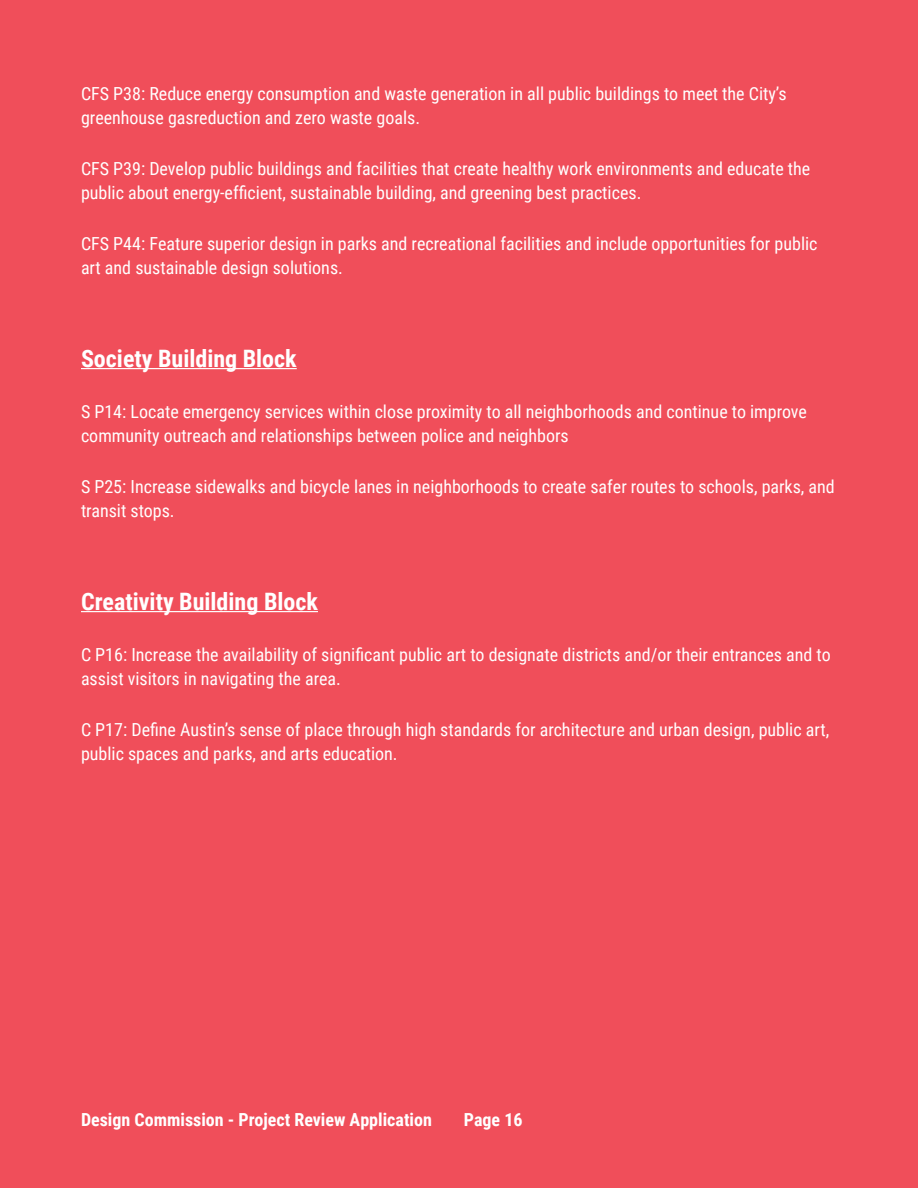
<style>
.page{position:relative;width:918px;height:1188px;background:#f04e5a}
.page>*{position:absolute;margin:0;border:0;box-sizing:border-box;transform-origin:0 0}
.t1{font:700 24px "Roboto Condensed";color:#fff}
.t2{font:18px/24px "Roboto Condensed";color:#fff}
.t3{font:700 18px "Roboto Condensed";color:#fff}
</style>
<div class="page">
<hr style="left:81px;top:368px;width:216px;height:1px;background:#fff">
<hr style="left:81px;top:611px;width:237px;height:1px;background:#fff">
<p class="t2" style="left:81px;top:81px;width:707px">CFS P38: Reduce energy consumption and waste generation in all public buildings to meet the City’s greenhouse gasreduction and zero waste goals.</p>
<p class="t2" style="left:81px;top:156px;width:731px">CFS P39: Develop public buildings and facilities that create healthy work environments and educate the public about energy-efficient, sustainable building, and greening best practices.</p>
<p class="t2" style="left:81px;top:231px;width:738px">CFS P44: Feature superior design in parks and recreational facilities and include opportunities for public art and sustainable design solutions.</p>
<h1 class="t1" style="left:81px;top:342px;width:217px">Society Building Block</h1>
<p class="t2" style="left:81px;top:399px;width:728px">S P14: Locate emergency services within close proximity to all neighborhoods and continue to improve community outreach and relationships between police and neighbors</p>
<p class="t2" style="left:81px;top:474px;width:755px">S P25: Increase sidewalks and bicycle lanes in neighborhoods to create safer routes to schools, parks, and transit stops.</p>
<h1 class="t1" style="left:81px;top:585px;width:238px">Creativity Building Block</h1>
<p class="t2" style="left:81px;top:642px;width:751px">C P16: Increase the availability of significant public art to designate districts and/or their entrances and to assist visitors in navigating the area.</p>
<p class="t2" style="left:81px;top:717px;width:750px">C P17: Define Austin’s sense of place through high standards for architecture and urban design, public art, public spaces and parks, and arts education.</p>
<p class="t3" style="left:81px;top:1107px;width:352px">Design Commission - Project Review Application</p>
<p class="t3" style="left:464px;top:1107px;width:60px">Page 16</p>
</div>
